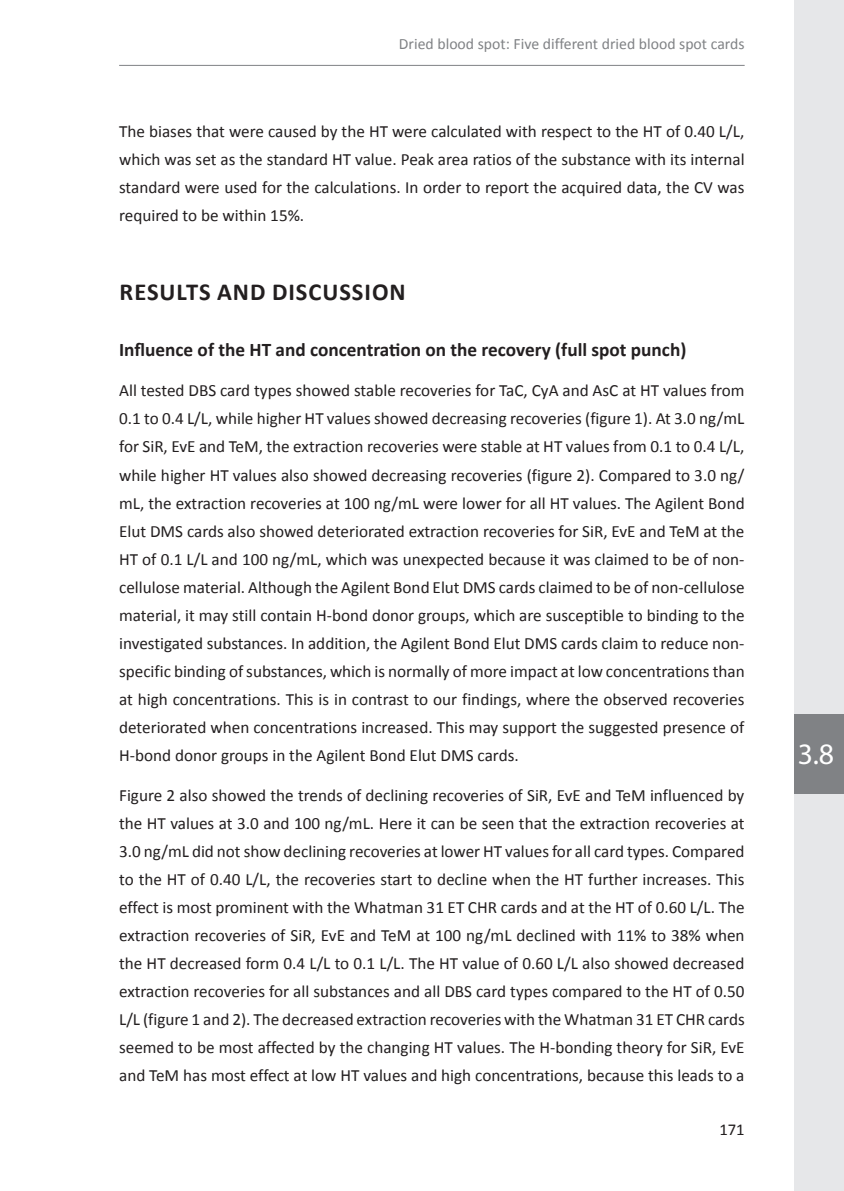
<style>
.page{position:relative;width:844px;height:1191px;background:#fff}
.page>*{position:absolute;margin:0;border:0;box-sizing:border-box;transform-origin:0 0}
.t1{font:29.75px "Myriad Pro";color:#fff}
.t2{font:700 24.5px "Calibri";letter-spacing:.04em;color:#231f20}
.t3{font:700 19.25px "Calibri";color:#231f20}
.t4{font:17.15px/28px "Calibri";color:#231f20;text-align:justify}
.t5{font:16.62px "Calibri";color:#231f20}
.t6{font:15.75px "Calibri";color:#808285}
</style>
<div class="page">
<hr style="left:119px;top:65px;width:625px;height:1px;background:#808285">
<div style="left:794px;top:0;width:49px;height:1191px;background:#e6e7e9"></div>
<div style="left:794px;top:714px;width:49px;height:80px;background:#808285"></div>
<p class="t6" style="left:399px;top:34px;width:347px">Dried blood spot: Five different dried blood spot cards</p>
<p class="t4" style="left:119px;top:117px;width:627px">The biases that were caused by the HT were calculated with respect to the HT of 0.40 L/L, which was set as the standard HT value. Peak area ratios of the substance with its internal standard were used for the calculations. In order to report the acquired data, the CV was required to be within 15%.</p>
<h2 class="t2" style="left:120px;top:276px;width:287px">RESULTS AND DISCUSSION</h2>
<p class="t3" style="left:119px;top:337px;width:568px">Influence of the HT and concentration on the recovery (full spot punch)</p>
<p class="t4" style="left:119px;top:377px;width:627px">All tested DBS card types showed stable recoveries for TaC, CyA and AsC at HT values from 0.1 to 0.4 L/L, while higher HT values showed decreasing recoveries (figure 1). At 3.0 ng/mL for SiR, EvE and TeM, the extraction recoveries were stable at HT values from 0.1 to 0.4 L/L, while higher HT values also showed decreasing recoveries (figure 2). Compared to 3.0 ng/ mL, the extraction recoveries at 100 ng/mL were lower for all HT values. The Agilent Bond Elut DMS cards also showed deteriorated extraction recoveries for SiR, EvE and TeM at the HT of 0.1 L/L and 100 ng/mL, which was unexpected because it was claimed to be of non&shy;cellulose material. Although the Agilent Bond Elut DMS cards claimed to be of non-cellulose material, it may still contain H-bond donor groups, which are susceptible to binding to the investigated substances. In addition, the Agilent Bond Elut DMS cards claim to reduce non&shy;specific binding of substances, which is normally of more impact at low concentrations than at high concentrations. This is in contrast to our findings, where the observed recoveries deteriorated when concentrations increased. This may support the suggested presence of H-bond donor groups in the Agilent Bond Elut DMS cards.</p>
<p class="t4" style="left:119px;top:781px;width:627px">Figure 2 also showed the trends of declining recoveries of SiR, EvE and TeM influenced by the HT values at 3.0 and 100 ng/mL. Here it can be seen that the extraction recoveries at 3.0 ng/mL did not show declining recoveries at lower HT values for all card types. Compared to the HT of 0.40 L/L, the recoveries start to decline when the HT further increases. This effect is most prominent with the Whatman 31 ET CHR cards and at the HT of 0.60 L/L. The extraction recoveries of SiR, EvE and TeM at 100 ng/mL declined with 11% to 38% when the HT decreased form 0.4 L/L to 0.1 L/L. The HT value of 0.60 L/L also showed decreased extraction recoveries for all substances and all DBS card types compared to the HT of 0.50<br>L/L (figure 1 and 2). The decreased extraction recoveries with the Whatman 31 ET CHR cards seemed to be most affected by the changing HT values. The H-bonding theory for SiR, EvE and TeM has most effect at low HT values and high concentrations, because this leads to a</p>
<p class="t5" style="left:719px;top:1119px;width:27px">171</p>
<h1 class="t1" style="left:797px;top:736px;width:38px">3.8</h1>
</div>
